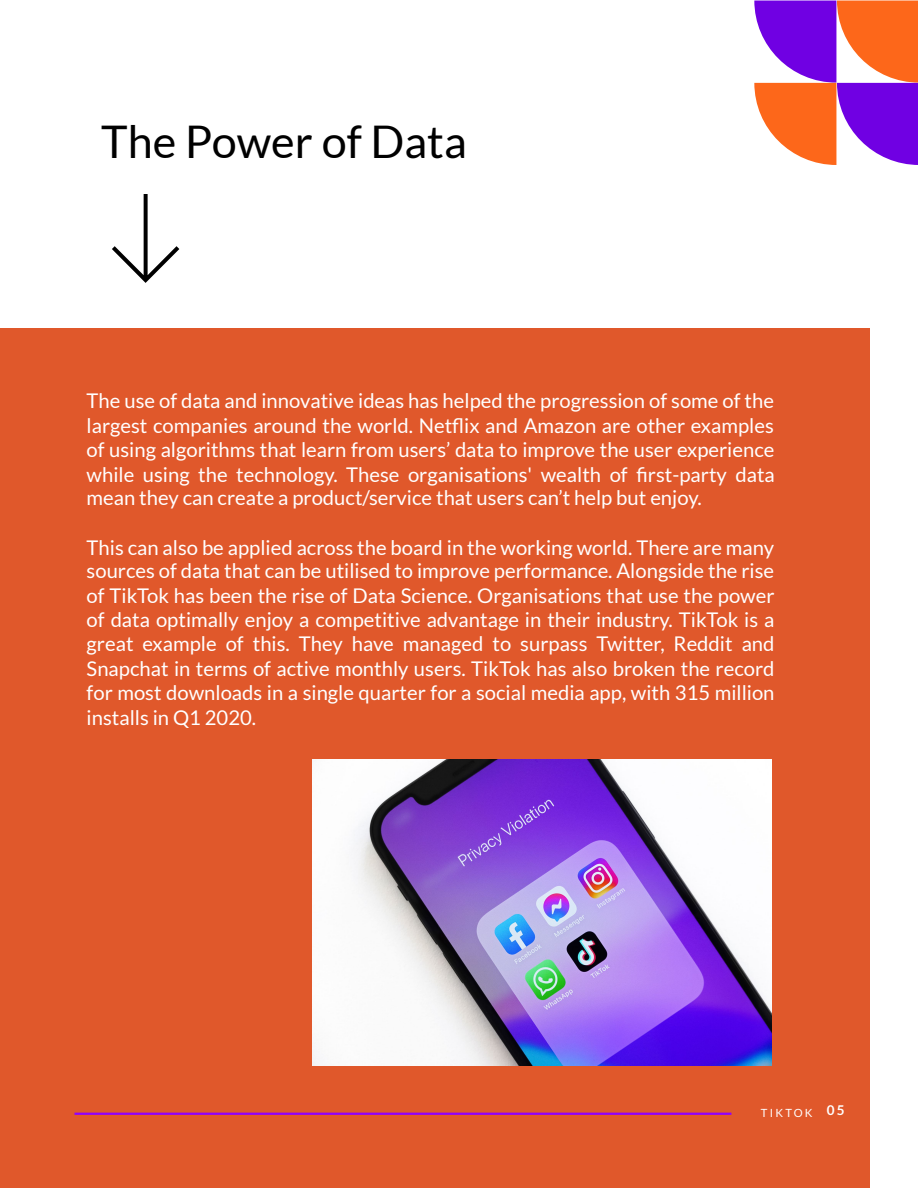
<style>
.page{position:relative;width:918px;height:1188px;background:#fff}
.page>*{position:absolute;margin:0;border:0;box-sizing:border-box;transform-origin:0 0}
.t1{font:45px "Lato";color:#000}
.t2{font:20.25px/24.3px "Lato";color:#fff;text-align:justify}
.t3{font:11.25px "Lato";letter-spacing:.2em;color:#fff}
.s1{font-weight:700;font-size:13.5px}
</style>
<div class="page">
<svg style="left:754px;top:1px;width:164px;height:164px"></svg>
<div style="left:0;top:328px;width:870px;height:860px;background:#e0582b"></div>
<hr style="left:76px;top:1113px;width:654px;height:2px;background:#9000ff">
<svg style="left:112px;top:194px;width:67px;height:89px"></svg>
<img style="left:313px;top:759px;width:459px;height:306px">
<h1 class="t1" style="left:101px;top:113px;width:367px">The Power of Data</h1>
<p class="t2" style="left:87px;top:388px;width:690px">The use of data and innovative ideas has helped the progression of some of the largest companies around the world. Netfl ix and Amazon are other examples of using algorithms that learn from users’ data to improve the user experience while using the technology. These organisations' wealth of fi rst-party data mean they can create a product/service that users can’t help but enjoy.</p>
<p class="t2" style="left:87px;top:535px;width:689px">This can also be applied across the board in the working world. There are many sources of data that can be utilised to improve performance. Alongside the rise of TikTok has been the rise of Data Science. Organisations that use the power of data optimally enjoy a competitive advantage in their industry. TikTok is a great example of this. They have managed to surpass Twitter, Reddit and Snapchat in terms of active monthly users. TikTok has also broken the record for most downloads in a single quarter for a social media app, with 315 million installs in Q1 2020.</p>
<p class="t3" style="left:761px;top:1106px;width:85px">TIKTOK <span class="s1">05</span></p>
</div>
